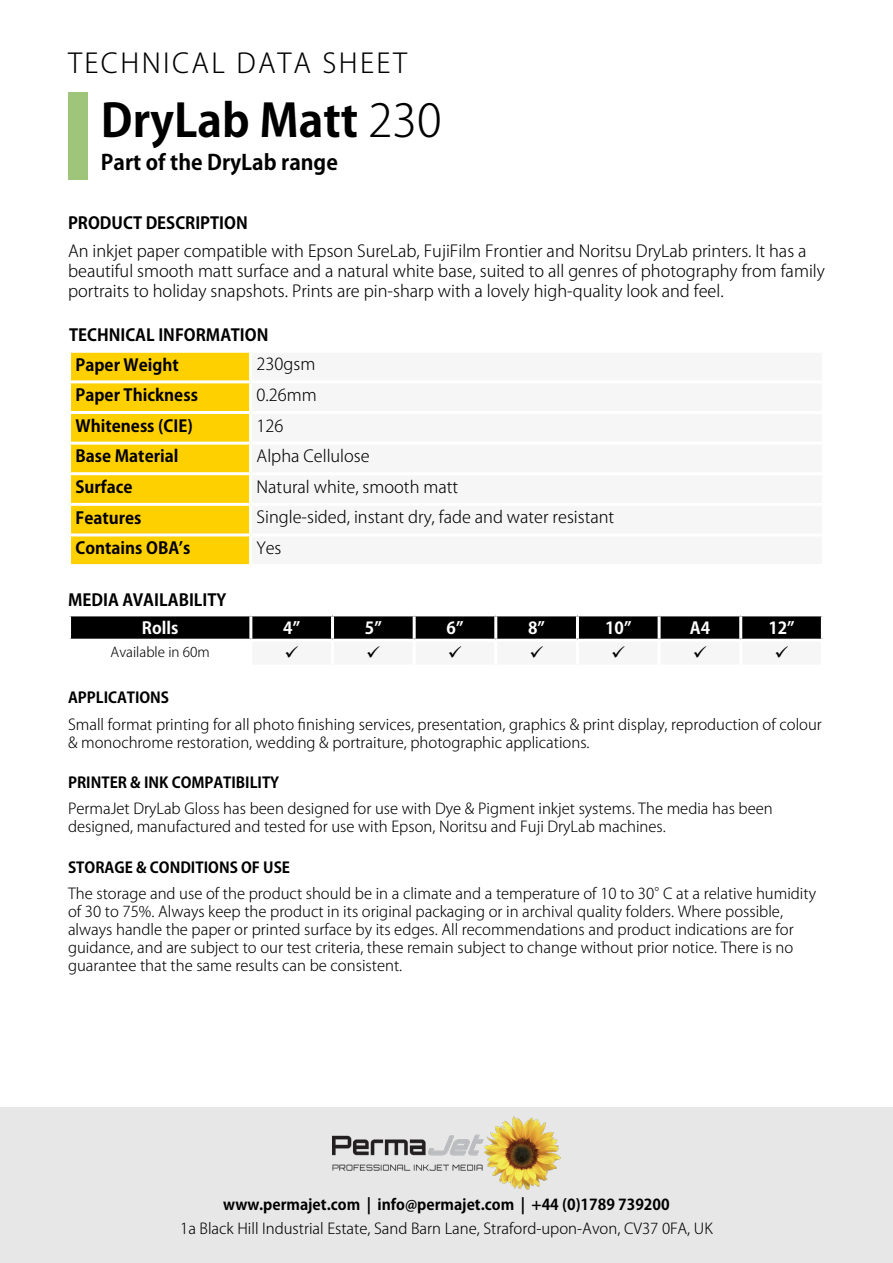
<style>
.page{position:relative;width:893px;height:1263px;background:#fff}
.page>*{position:absolute;margin:0;border:0;box-sizing:border-box;transform-origin:0 0}
.t1{font:700 45px "Koz Go Pro";color:#000}
.t2{font:300 27px "Koz Go Pro";letter-spacing:.09em;color:#000}
.t3{font:700 21px "Koz Go Pro";color:#000}
.t4{font:300 16.5px/19.8px "Koz Go Pro";color:#000}
.t5{font:700 16.5px "Koz Go Pro";color:#000}
.t6{font:700 16.5px "Koz Go Pro";color:#fff}
.t7{font:300 15px/18px "Koz Go Pro";color:#000}
.t8{font:700 15px "Koz Go Pro";color:#000}
.t9{font:300 13.5px "Koz Go Pro";color:#000}
.s1{font-weight:300}
</style>
<div class="page">
<div style="left:0;top:1107px;width:893px;height:156px;background:#e7e7e7"></div>
<div style="left:68px;top:92px;width:20px;height:87px;background:#9fc57b"></div>
<img style="left:333px;top:1116px;width:227px;height:73px">
<div style="left:71px;top:353px;width:178px;height:211px;background:#ffd000"></div>
<hr style="left:68px;top:380px;width:183px;height:3px;background:#fff">
<hr style="left:68px;top:411px;width:183px;height:3px;background:#fff">
<hr style="left:68px;top:442px;width:183px;height:3px;background:#fff">
<hr style="left:68px;top:472px;width:183px;height:3px;background:#fff">
<hr style="left:68px;top:503px;width:183px;height:3px;background:#fff">
<hr style="left:68px;top:533px;width:183px;height:3px;background:#fff">
<svg style="left:70px;top:615px;width:752px;height:25px;background:#222"></svg>
<h2 class="t2" style="left:68px;top:46px;width:341px">TECHNICAL DATA SHEET</h2>
<h1 class="t1" style="left:101px;top:91px;width:342px">DryLab Matt <span class="s1">230</span></h1>
<h3 class="t3" style="left:101px;top:149px;width:238px">Part of the DryLab range</h3>
<p class="t5" style="left:68px;top:212px;width:181px">PRODUCT DESCRIPTION</p>
<p class="t4" style="left:68px;top:241px;width:758px">An inkjet paper compatible with Epson SureLab, FujiFilm Frontier and Noritsu DryLab printers. It has a beautiful smooth matt surface and a natural white base, suited to all genres of photography from family portraits to holiday snapshots. Prints are pin-sharp with a lovely high-quality look and feel.</p>
<p class="t5" style="left:69px;top:324px;width:201px">TECHNICAL INFORMATION</p>
<p class="t5" style="left:76px;top:354px;width:105px">Paper Weight</p>
<p class="t4" style="left:257px;top:355px;width:60px">230gsm</p>
<p class="t5" style="left:76px;top:384px;width:124px">Paper Thickness</p>
<p class="t4" style="left:257px;top:385px;width:62px">0.26mm</p>
<p class="t5" style="left:76px;top:415px;width:119px">Whiteness (CIE)</p>
<p class="t4" style="left:257px;top:416px;width:28px">126</p>
<p class="t5" style="left:76px;top:446px;width:104px">Base Material</p>
<p class="t4" style="left:257px;top:446px;width:115px">Alpha Cellulose</p>
<p class="t5" style="left:76px;top:476px;width:59px">Surface</p>
<p class="t4" style="left:257px;top:477px;width:203px">Natural white, smooth matt</p>
<p class="t5" style="left:76px;top:507px;width:68px">Features</p>
<p class="t4" style="left:257px;top:508px;width:359px">Single-sided, instant dry, fade and water resistant</p>
<p class="t5" style="left:76px;top:537px;width:117px">Contains OBA’s</p>
<p class="t4" style="left:257px;top:538px;width:26px">Yes</p>
<p class="t5" style="left:68px;top:590px;width:160px">MEDIA AVAILABILITY</p>
<p class="t6" style="left:142px;top:617px;width:38px">Rolls</p>
<p class="t6" style="left:283px;top:617px;width:18px">4”</p>
<p class="t6" style="left:365px;top:617px;width:18px">5”</p>
<p class="t6" style="left:447px;top:617px;width:18px">6”</p>
<p class="t6" style="left:528px;top:617px;width:18px">8”</p>
<p class="t6" style="left:605px;top:617px;width:28px">10”</p>
<p class="t6" style="left:690px;top:617px;width:22px">A4</p>
<p class="t6" style="left:768px;top:617px;width:28px">12”</p>
<p class="t9" style="left:111px;top:643px;width:101px">Available in 60m</p>
<p class="t8" style="left:68px;top:688px;width:103px">APPLICATIONS</p>
<p class="t7" style="left:68px;top:715px;width:755px">Small format printing for all photo finishing services, presentation, graphics &amp; print display, reproduction of colour &amp; monochrome restoration, wedding &amp; portraiture, photographic applications.</p>
<p class="t8" style="left:68px;top:773px;width:213px">PRINTER &amp; INK COMPATIBILITY</p>
<p class="t7" style="left:68px;top:800px;width:706px">PermaJet DryLab Gloss has been designed for use with Dye &amp; Pigment inkjet systems. The media has been designed, manufactured and tested for use with Epson, Noritsu and Fuji DryLab machines.</p>
<p class="t8" style="left:68px;top:857px;width:224px">STORAGE &amp; CONDITIONS OF USE</p>
<p class="t7" style="left:68px;top:885px;width:750px">The storage and use of the product should be in a climate and a temperature of 10 to 30°C at a relative humidity of 30 to 75%. Always keep the product in its original packaging or in archival quality folders. Where possible, always handle the paper or printed surface by its edges. All recommendations and product indications are for guidance, and are subject to our test criteria, these remain subject to change without prior notice. There is no guarantee that the same results can be consistent.</p>
<p class="t8" style="left:223px;top:1194px;width:448px">www.permajet.com | info@permajet.com | +44 (0)1789 739200</p>
<p class="t7" style="left:180px;top:1219px;width:534px">1a Black Hill Industrial Estate, Sand Barn Lane, Straford-upon-Avon, CV37 0FA, UK</p>
</div>
